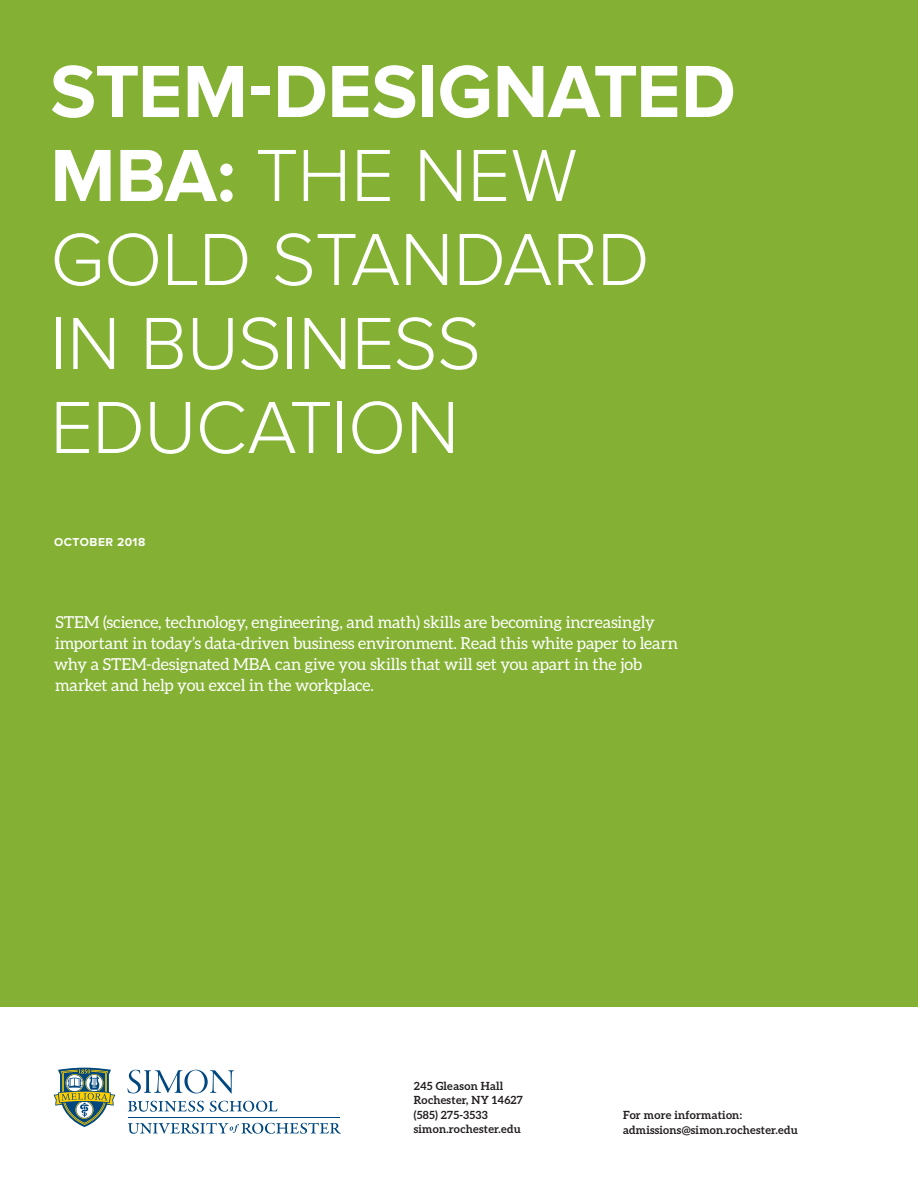
<style>
.page{position:relative;width:918px;height:1188px;background:#fff}
.page>*{position:absolute;margin:0;border:0;box-sizing:border-box;transform-origin:0 0}
.t1{font:300 76.5px/84px "Proxima Nova";letter-spacing:-.01em;color:#fff}
.Body_Text{font:16.5px/21px "Aleo";letter-spacing:-.005em;color:#fff}
.Section_Header_-_Ali{font:700 12px "Proxima Nova";letter-spacing:.045em;color:#fff}
.t2{font:700 11.25px "Aleo";letter-spacing:.02em;color:#231f20}
.s1{font-weight:700}
</style>
<div class="page">
<div style="left:0;top:0;width:918px;height:1007px;background:#84b134"></div>
<svg style="left:54px;top:1068px;width:61px;height:59px"></svg>
<svg style="left:127px;top:1070px;width:107px;height:24px"></svg>
<hr style="left:128px;top:1117px;width:212px;height:1px;background:#00477f">
<svg style="left:128px;top:1101px;width:76px;height:11px"></svg>
<svg style="left:210px;top:1101px;width:67px;height:11px"></svg>
<svg style="left:128px;top:1123px;width:213px;height:11px"></svg>
<p class="t1" style="left:50px;top:50px;width:687px"><span class="s1">STEM-DESIGNATED<br>MBA:</span> THE NEW<br>GOLD STANDARD<br>IN BUSINESS<br>EDUCATION</p>
<p class="Section_Header_-_Ali" style="left:54px;top:536px;width:93px">OCTOBER 2018</p>
<p class="Body_Text" style="left:54px;top:611px;width:626px">STEM (science, technology, engineering, and math) skills are becoming increasingly important in today’s data-driven business environment. Read this white paper to learn why a STEM-designated MBA can give you skills that will set you apart in the job market and help you excel in the workplace.</p>
<p class="t2" style="left:414px;top:1080px;width:91px">245 Gleason Hall</p>
<p class="t2" style="left:414px;top:1094px;width:111px">Rochester, NY 14627</p>
<p class="t2" style="left:414px;top:1108px;width:75px">(585) 275-3533</p>
<p class="t2" style="left:414px;top:1122px;width:109px">simon.rochester.edu</p>
<p class="t2" style="left:623px;top:1109px;width:120px">For more information:</p>
<p class="t2" style="left:623px;top:1123px;width:176px">admissions@simon.rochester.edu</p>
</div>
